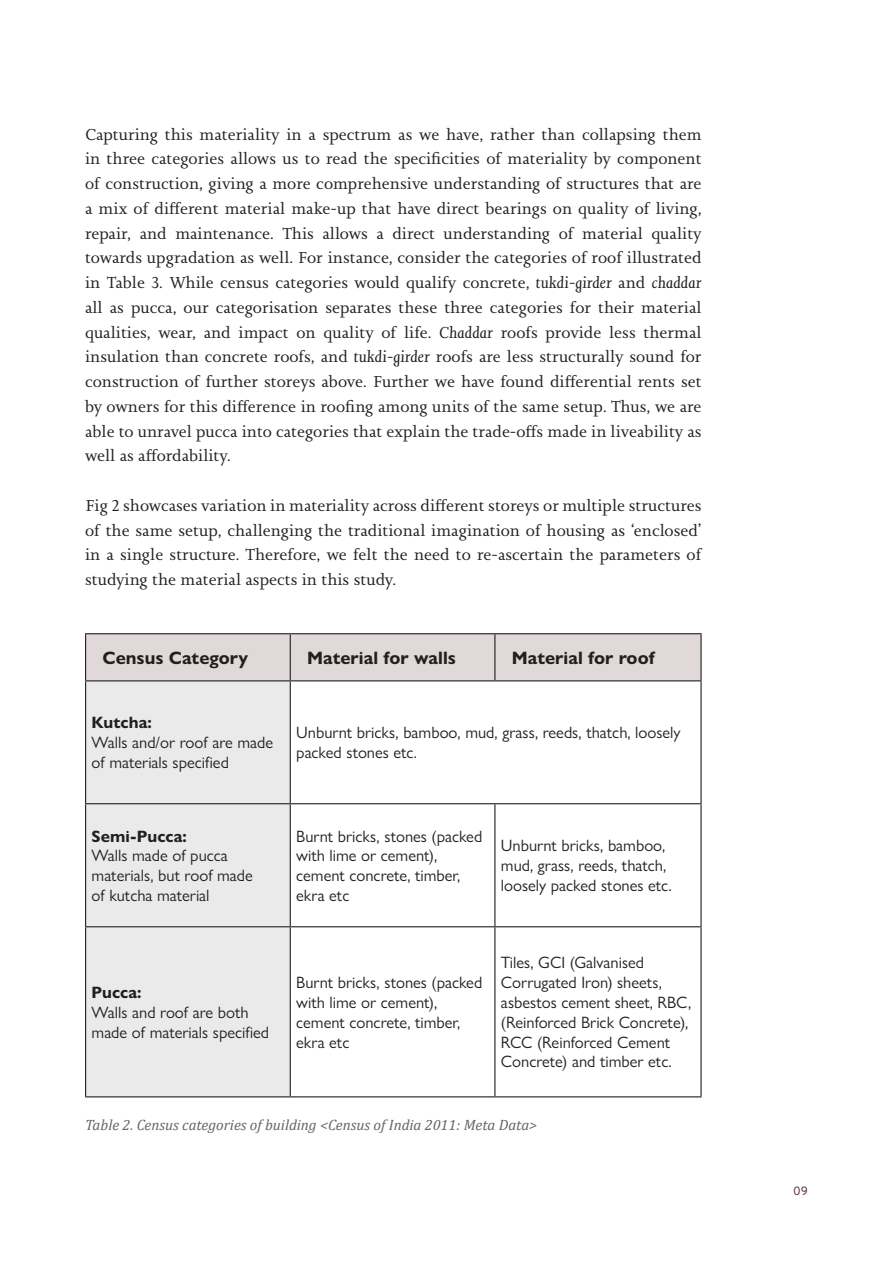
<style>
.page{position:relative;width:893px;height:1263px;background:#fff}
.page>*{position:absolute;margin:0;border:0;box-sizing:border-box;transform-origin:0 0}
.t1{font:700 18px "Gill Sans Nova";color:#241f1f}
.t2{font:16.5px/24.8px "Joanna Nova";color:#241f1f;text-align:justify}
.t3{font:16.5px/19.8px "Gill Sans Nova";color:#241f1f}
.t4{font:700 16.5px "Gill Sans Nova";color:#241f1f}
.t5{font:italic 15px "Cambria";color:#666}
.t6{font:12px "Overpass";color:#693f40}
.s1{font-style:italic}
</style>
<div class="page">
<div style="left:86px;top:634px;width:614px;height:46px;background:#e1d8d9"></div>
<div style="left:86px;top:681px;width:204px;height:415px;background:#ebeaea"></div>
<hr style="left:85px;top:681px;width:1px;height:122px;background:#241f1f">
<hr style="left:290px;top:681px;width:1px;height:122px;background:#241f1f">
<hr style="left:700px;top:681px;width:2px;height:122px;background:#241f1f">
<hr style="left:85px;top:803px;width:205px;height:1px;background:#241f1f">
<hr style="left:85px;top:804px;width:1px;height:122px;background:#241f1f">
<hr style="left:290px;top:803px;width:205px;height:1px;background:#241f1f">
<hr style="left:290px;top:804px;width:1px;height:122px;background:#241f1f">
<hr style="left:495px;top:803px;width:207px;height:1px;background:#241f1f">
<hr style="left:494px;top:804px;width:1px;height:122px;background:#241f1f">
<hr style="left:700px;top:804px;width:2px;height:122px;background:#241f1f">
<hr style="left:85px;top:926px;width:205px;height:1px;background:#241f1f">
<hr style="left:85px;top:927px;width:1px;height:169px;background:#241f1f">
<hr style="left:290px;top:926px;width:205px;height:1px;background:#241f1f">
<hr style="left:290px;top:927px;width:1px;height:169px;background:#241f1f">
<hr style="left:495px;top:926px;width:207px;height:1px;background:#241f1f">
<hr style="left:494px;top:927px;width:1px;height:169px;background:#241f1f">
<hr style="left:700px;top:927px;width:2px;height:169px;background:#241f1f">
<hr style="left:85px;top:1096px;width:205px;height:1px;background:#241f1f">
<hr style="left:290px;top:1096px;width:205px;height:1px;background:#241f1f">
<hr style="left:495px;top:1096px;width:207px;height:1px;background:#241f1f">
<hr style="left:85px;top:633px;width:205px;height:1px;background:#241f1f">
<hr style="left:85px;top:634px;width:1px;height:46px;background:#241f1f">
<hr style="left:290px;top:633px;width:205px;height:1px;background:#241f1f">
<hr style="left:290px;top:634px;width:1px;height:46px;background:#241f1f">
<hr style="left:495px;top:633px;width:207px;height:1px;background:#241f1f">
<hr style="left:494px;top:634px;width:1px;height:46px;background:#241f1f">
<hr style="left:700px;top:634px;width:2px;height:46px;background:#241f1f">
<hr style="left:85px;top:680px;width:205px;height:1px;background:#241f1f">
<hr style="left:290px;top:680px;width:205px;height:1px;background:#241f1f">
<hr style="left:495px;top:680px;width:207px;height:1px;background:#241f1f">
<p class="t2" style="left:85px;top:122px;width:618px">Capturing this materiality in a spectrum as we have, rather than collapsing them in three categories allows us to read the specificities of materiality by component of construction, giving a more comprehensive understanding of structures that are a mix of different material make-up that have direct bearings on quality of living, repair, and maintenance. This allows a direct understanding of material quality towards upgradation as well. For instance, consider the categories of roof illustrated in Table 3. While census categories would qualify concrete, <span class="s1">tukdi-girder</span> and <span class="s1">chaddar </span>all as pucca, our categorisation separates these three categories for their material qualities, wear, and impact on quality of life. <span class="s1">Chaddar</span> roofs provide less thermal insulation than concrete roofs, and <span class="s1">tukdi-girder</span> roofs are less structurally sound for construction of further storeys above. Further we have found differential rents set by owners for this difference in roofing among units of the same setup. Thus, we are able to unravel pucca into categories that explain the trade-offs made in liveability as well as affordability.</p>
<p class="t2" style="left:85px;top:493px;width:618px">Fig 2 showcases variation in materiality across different storeys or multiple structures of the same setup, challenging the traditional imagination of housing as ‘enclosed’ in a single structure. Therefore, we felt the need to re-ascertain the parameters of studying the material aspects in this study.</p>
<p class="t1" style="left:103px;top:646px;width:147px">Census Category</p>
<p class="t1" style="left:307px;top:646px;width:150px">Material for walls</p>
<p class="t1" style="left:512px;top:646px;width:144px">Material for roof</p>
<p class="t4" style="left:92px;top:712px;width:62px">Kutcha:</p>
<p class="t3" style="left:92px;top:732px;width:183px">Walls and/or roof are made of materials specified</p>
<p class="t3" style="left:296px;top:723px;width:386px">Unburnt bricks, bamboo, mud, grass, reeds, thatch, loosely packed stones etc.</p>
<p class="t4" style="left:92px;top:826px;width:97px">Semi-Pucca:</p>
<p class="t3" style="left:92px;top:846px;width:163px">Walls made of pucca materials, but roof made of kutcha material</p>
<p class="t4" style="left:92px;top:982px;width:52px">Pucca:</p>
<p class="t3" style="left:92px;top:1002px;width:179px">Walls and roof are both made of materials specified</p>
<p class="t3" style="left:296px;top:826px;width:188px">Burnt bricks, stones (packed with lime or cement), cement concrete, timber, ekra etc</p>
<p class="t3" style="left:501px;top:836px;width:172px">Unburnt bricks, bamboo, mud, grass, reeds, thatch, loosely packed stones etc.</p>
<p class="t3" style="left:296px;top:972px;width:188px">Burnt bricks, stones (packed with lime or cement), cement concrete, timber, ekra etc</p>
<p class="t3" style="left:501px;top:953px;width:192px">Tiles, GCI (Galvanised<br>Corrugated Iron) sheets, asbestos cement sheet, RBC, (Reinforced Brick Concrete),<br>RCC (Reinforced Cement<br>Concrete) and timber etc.</p>
<p class="t5" style="left:85px;top:1115px;width:454px">Table 2. Census categories of building &lt;Census of India 2011: Meta Data&gt;</p>
<p class="t6" style="left:793px;top:1181px;width:16px">09</p>
</div>
